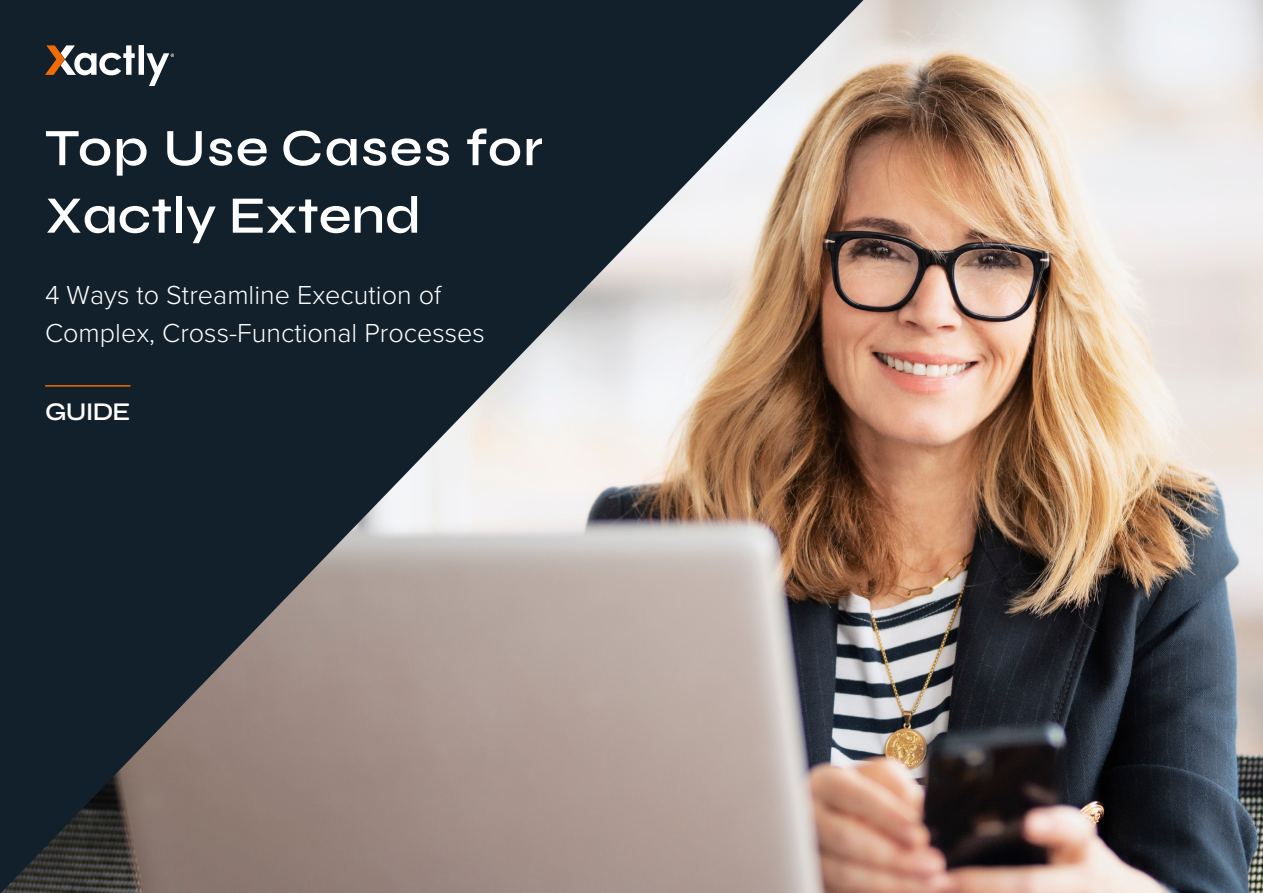
<style>
.page{position:relative;width:1263px;height:893px;background:#fff}
.page>*{position:absolute;margin:0;border:0;box-sizing:border-box;transform-origin:0 0}
.t1{font:52.5px/67.5px "Syne";color:#fff}
.t2{font:300 27px/37.5px "Proxima Nova";color:#fff}
.t3{font:25.5px "Syne";letter-spacing:-.03em;color:#fff}
</style>
<div class="page">
<img style="left:1px;top:0;width:1262px;height:893px">
<h1 class="t1" style="left:45px;top:113px;width:500px">Top Use Cases for<br>Xactly Extend</h1>
<p class="t2" style="left:45px;top:275px;width:441px">4 Ways to Streamline Execution of<br>Complex, Cross-Functional Processes</p>
<p class="t3" style="left:45px;top:395px;width:87px">GUIDE</p>
</div>
